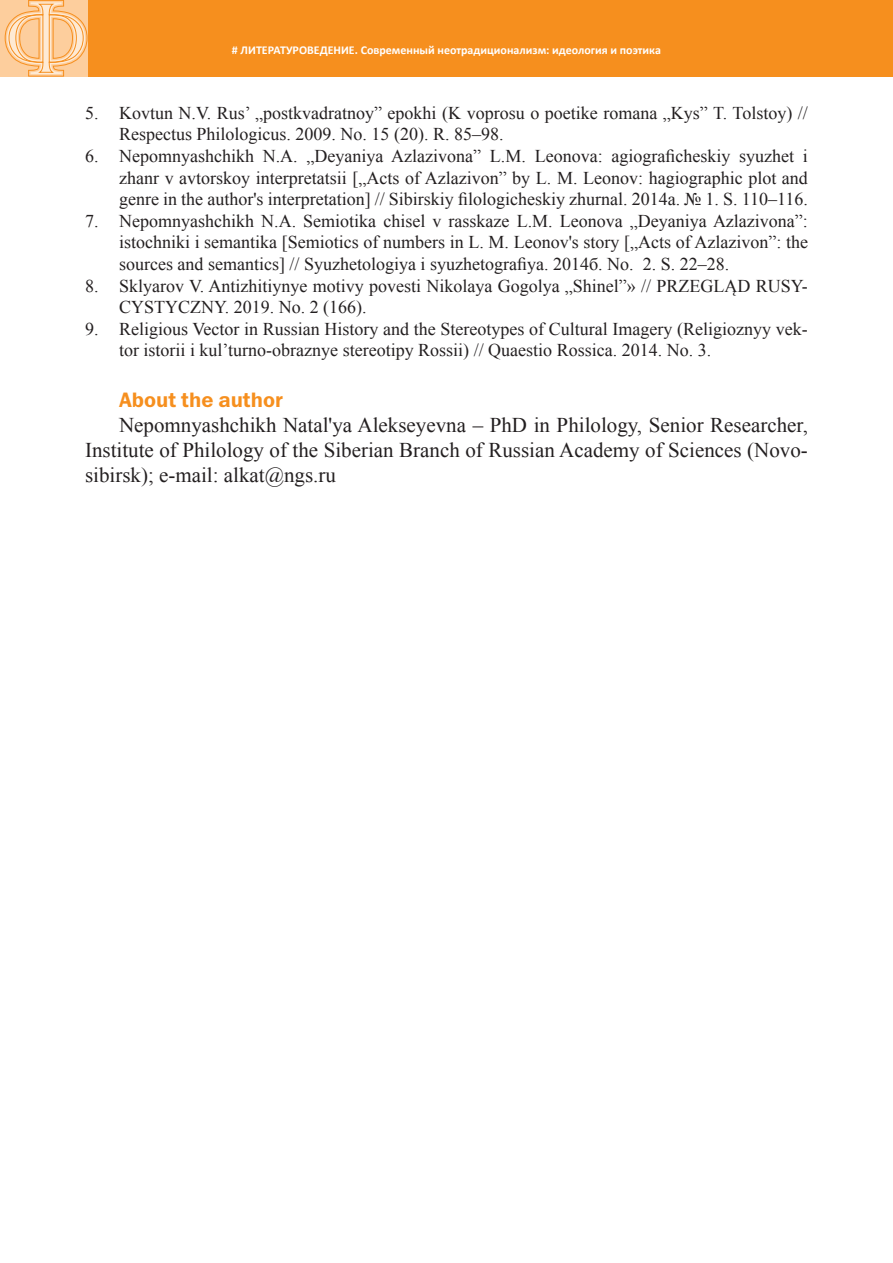
<style>
.page{position:relative;width:893px;height:1263px;background:#fff}
.page>*{position:absolute;margin:0;border:0;box-sizing:border-box;transform-origin:0 0}
.t1{font:21px/25.2px "Times New Roman";color:#231f20;text-align:justify}
.t2{font:21px "ez Franklin Goth Demi";color:#f68f1e}
.t3{font:18px/21.6px "Times New Roman";color:#231f20}
.t4{font:700 12px "Calibri";color:#fff}
</style>
<div class="page">
<div style="left:0;top:0;width:893px;height:77px;background:#f68f1e"></div>
<div style="left:0;top:0;width:88px;height:77px;background:#fdce9d"></div>
<svg style="left:4px;top:0;width:84px;height:77px"></svg>
<p class="t4" style="left:232px;top:43px;width:430px"># ЛИТЕРАТУРОВЕДЕНИЕ. Современный неотрадиционализм: идеология и поэтика</p>
<p class="t3" style="left:119px;top:102px;width:690px;text-indent:-34px">5. Kovtun N.V. Rus’ „postkvadratnoy” epokhi (K voprosu o poetike romana „Kys” T. Tolstoy) //<br>Respectus Philologicus. 2009. No. 15 (20). R. 85–98.</p>
<p class="t3" style="left:119px;top:145px;width:690px;text-align:justify;text-indent:-34px">6. Nepomnyashchikh N.A. „Deyaniya Azlazivona” L.M. Leonova: agiograficheskiy syuzhet i zhanr v avtorskoy interpretatsii [„Acts of Azlazivon” by L. M. Leonov: hagiographic plot and genre in the author's interpretation] // Sibirskiy filologicheskiy zhurnal. 2014a. № 1. S. 110–116.</p>
<p class="t3" style="left:119px;top:210px;width:690px;text-align:justify;text-indent:-34px">7. Nepomnyashchikh N.A. Semiotika chisel v rasskaze L.M. Leonova „Deyaniya Azlazivona”: istochniki i semantika [Semiotics of numbers in L. M. Leonov's story [„Acts of Azlazivon”: the sources and semantics] // Syuzhetologiya i syuzhetografiya. 2014б. No. 2. S. 22–28.</p>
<p class="t3" style="left:119px;top:274px;width:690px;text-indent:-34px">8. Sklyarov V. Antizhitiynye motivy povesti Nikolaya Gogolya „Shinel”» // PRZEGLĄD RUSY-<br>CYSTYCZNY. 2019. No. 2 (166).</p>
<p class="t3" style="left:119px;top:318px;width:690px;text-indent:-34px">9. Religious Vector in Russian History and the Stereotypes of Cultural Imagery (Religioznyy vek&shy;tor istorii i kul’turno-obraznye stereotipy Rossii) // Quaestio Rossica. 2014. No. 3.</p>
<p class="t2" style="left:119px;top:388px;width:166px">About the author</p>
<p class="t1" style="left:85px;top:412px;width:724px;text-indent:34px">Nepomnyashchikh Natal'ya Alekseyevna – PhD in Philology, Senior Researcher, Institute of Philology of the Siberian Branch of Russian Academy of Sciences (Novo&shy;sibirsk); e-mail: alkat@ngs.ru</p>
</div>
